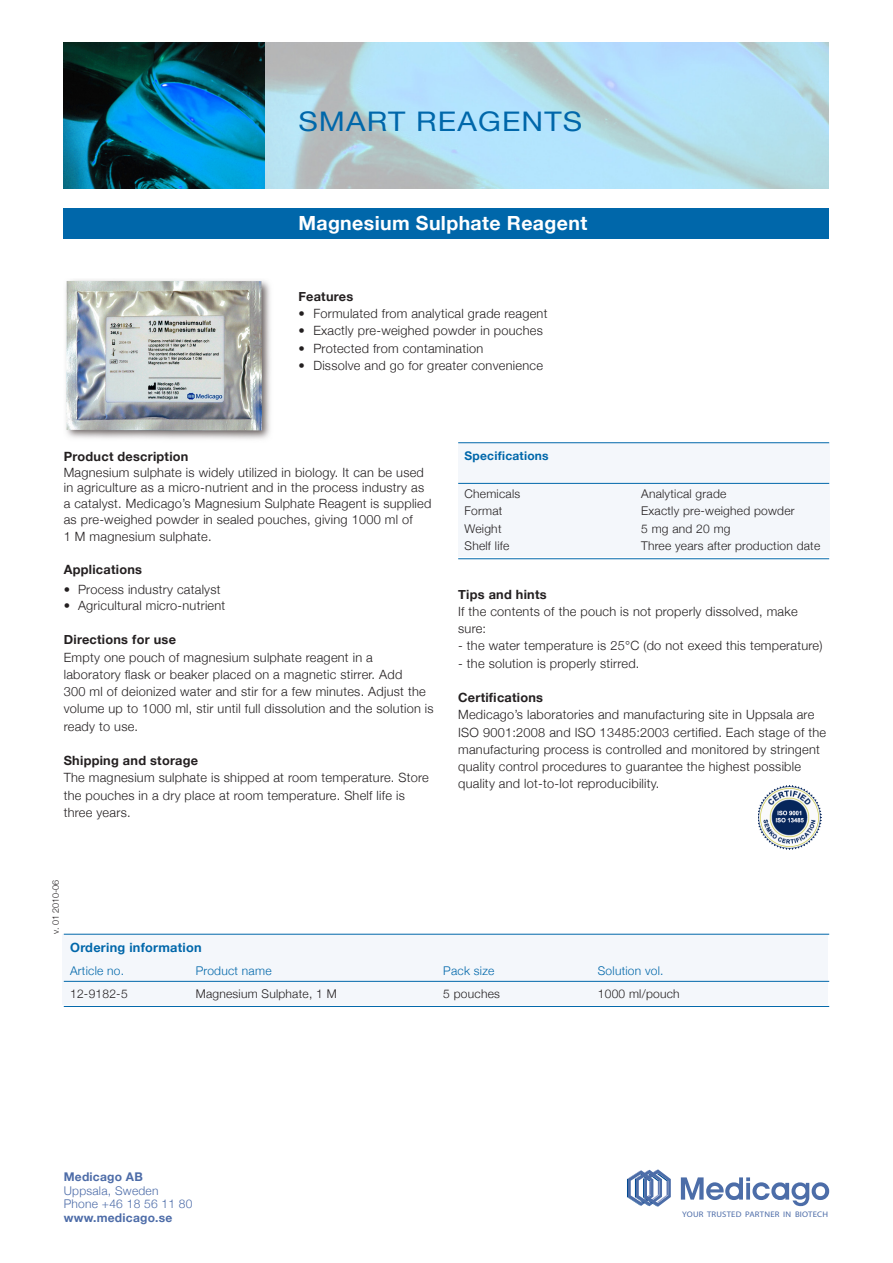
<style>
.page{position:relative;width:893px;height:1263px;background:#fff}
.page>*{position:absolute;margin:0;border:0;box-sizing:border-box;transform-origin:0 0}
.t1{font:27px "Helvetica Neue";letter-spacing:.04em;color:#0067aa;scale:1.11 1}
.t2{font:700 19.5px "Helvetica Neue";letter-spacing:.02em;color:#fff}
.t3{font:300 12.75px/17.2px "Helvetica Neue";letter-spacing:.02em;color:#231f20}
.t4{font:700 12.75px "Helvetica Neue";letter-spacing:.02em;color:#231f20}
.t5{font:700 12.75px "Helvetica Neue";letter-spacing:.02em;color:#0067aa}
.t6{font:300 12px "Helvetica Neue";letter-spacing:.02em;color:#231f20}
.t7{font:300 12px "Helvetica Neue";letter-spacing:.02em;color:#0067aa}
.t8{font:300 12px "Helvetica Neue";letter-spacing:.02em;color:#4d6ca8}
.t9{font:700 12px "Helvetica Neue";letter-spacing:.02em;color:#4d6ca8}
.t10{font:700 12px "Helvetica Neue";letter-spacing:.02em;color:#0067aa}
.t11{font:300 9px "Helvetica Neue";color:#231f20}
.t12{font:8.1px "Myriad Pro";letter-spacing:.025em;color:#4d6ca8;scale:1.08 1}
</style>
<div class="page">
<img style="left:64px;top:43px;width:765px;height:146px">
<div style="left:64px;top:208px;width:765px;height:31px;background:#0067aa"></div>
<svg style="left:681px;top:1177px;width:148px;height:29px"></svg>
<svg style="left:627px;top:1169px;width:44px;height:38px"></svg>
<div style="left:458px;top:443px;width:371px;height:114px;background:#f4f7fb"></div>
<hr style="left:458px;top:442px;width:371px;height:1px;background:#0067aa">
<hr style="left:458px;top:483px;width:371px;height:1px;background:#0067aa">
<hr style="left:458px;top:558px;width:371px;height:1px;background:#0067aa">
<img style="left:758px;top:785px;width:63px;height:64px">
<div style="left:63px;top:934px;width:765px;height:71px;background:#f4f7fb"></div>
<hr style="left:64px;top:934px;width:765px;height:1px;background:#0067aa">
<hr style="left:64px;top:981px;width:765px;height:1px;background:#0067aa">
<hr style="left:64px;top:1006px;width:765px;height:1px;background:#0067aa">
<img style="left:65px;top:280px;width:206px;height:159px">
<p class="t1" style="left:298px;top:105px;width:257px">SMART REAGENTS</p>
<p class="t2" style="left:298px;top:211px;width:290px">Magnesium Sulphate Reagent</p>
<p class="t4" style="left:298px;top:288px;width:56px">Features</p>
<p class="t3" style="left:298px;top:305px;width:251px">• Formulated from analytical grade reagent</p>
<p class="t3" style="left:298px;top:322px;width:246px">• Exactly pre-weighed powder in pouches</p>
<p class="t3" style="left:298px;top:339px;width:186px">• Protected from contamination</p>
<p class="t3" style="left:298px;top:357px;width:246px">• Dissolve and go for greater convenience</p>
<p class="t4" style="left:64px;top:448px;width:126px">Product description</p>
<p class="t3" style="left:64px;top:464px;width:369px;line-height:15.8px">Magnesium sulphate is widely utilized in biology. It can be used in agriculture as a micro-nutrient and in the process industry as a catalyst. Medicago’s Magnesium Sulphate Reagent is supplied as pre-weighed powder in sealed pouches, giving 1000 ml of</p>
<p class="t3" style="left:64px;top:528px;width:149px">1 M magnesium sulphate.</p>
<p class="t4" style="left:64px;top:562px;width:80px">Applications</p>
<p class="t3" style="left:64px;top:581px;width:158px">• Process industry catalyst</p>
<p class="t3" style="left:64px;top:596px;width:163px">• Agricultural micro-nutrient</p>
<p class="t4" style="left:64px;top:632px;width:114px">Directions for use</p>
<p class="t3" style="left:64px;top:648px;width:371px">Empty one pouch of magnesium sulphate reagent in a<br>laboratory flask or beaker placed on a magnetic stirrer. Add<br>300 ml of deionized water and stir for a few minutes. Adjust the volume up to 1000 ml, stir until full dissolution and the solution is ready to use.</p>
<p class="t4" style="left:64px;top:753px;width:136px">Shipping and storage</p>
<p class="t3" style="left:64px;top:769px;width:367px">The magnesium sulphate is shipped at room temperature. Store the pouches in a dry place at room temperature. Shelf life is three years.</p>
<p class="t11" style="left:50px;top:934px;width:56px;rotate:-90deg">v. 01 2010-06</p>
<p class="t10" style="left:465px;top:448px;width:86px">Specifications</p>
<p class="t6" style="left:465px;top:486px;width:57px">Chemicals</p>
<p class="t6" style="left:641px;top:486px;width:87px">Analytical grade</p>
<p class="t6" style="left:465px;top:504px;width:39px">Format</p>
<p class="t6" style="left:641px;top:504px;width:155px">Exactly pre-weighed powder</p>
<p class="t6" style="left:465px;top:521px;width:38px">Weight</p>
<p class="t6" style="left:641px;top:521px;width:91px">5 mg and 20 mg</p>
<p class="t6" style="left:465px;top:538px;width:46px">Shelf life</p>
<p class="t6" style="left:641px;top:538px;width:181px">Three years after production date</p>
<p class="t4" style="left:458px;top:586px;width:90px">Tips and hints</p>
<p class="t3" style="left:458px;top:602px;width:341px">If the contents of the pouch is not properly dissolved, make sure:</p>
<p class="t3" style="left:458px;top:637px;width:366px">- the water temperature is 25°C (do not exeed this temperature)</p>
<p class="t3" style="left:458px;top:654px;width:183px">- the solution is properly stirred.</p>
<p class="t4" style="left:458px;top:690px;width:86px">Certifications</p>
<p class="t3" style="left:458px;top:706px;width:369px">Medicago’s laboratories and manufacturing site in Uppsala are ISO 9001:2008 and ISO 13485:2003 certified. Each stage of the manufacturing process is controlled and monitored by stringent quality control procedures to guarantee the highest possible quality and lot-to-lot reproducibility.</p>
<p class="t5" style="left:70px;top:939px;width:133px">Ordering information</p>
<p class="t7" style="left:70px;top:963px;width:55px">Article no.</p>
<p class="t7" style="left:196px;top:963px;width:77px">Product name</p>
<p class="t7" style="left:443px;top:963px;width:53px">Pack size</p>
<p class="t7" style="left:598px;top:963px;width:67px">Solution vol.</p>
<p class="t6" style="left:70px;top:986px;width:59px">12-9182-5</p>
<p class="t6" style="left:196px;top:986px;width:142px">Magnesium Sulphate, 1 M</p>
<p class="t6" style="left:443px;top:986px;width:58px">5 pouches</p>
<p class="t6" style="left:598px;top:986px;width:83px">1000 ml/pouch</p>
<p class="t9" style="left:64px;top:1169px;width:81px">Medicago AB</p>
<p class="t8" style="left:64px;top:1183px;width:96px">Uppsala, Sweden</p>
<p class="t8" style="left:64px;top:1196px;width:130px">Phone +46 18 56 11 80</p>
<p class="t9" style="left:64px;top:1210px;width:110px">www.medicago.se</p>
<p class="t12" style="left:682px;top:1209px;width:137px">YOUR TRUSTED PARTNER IN BIOTECH</p>
</div>
